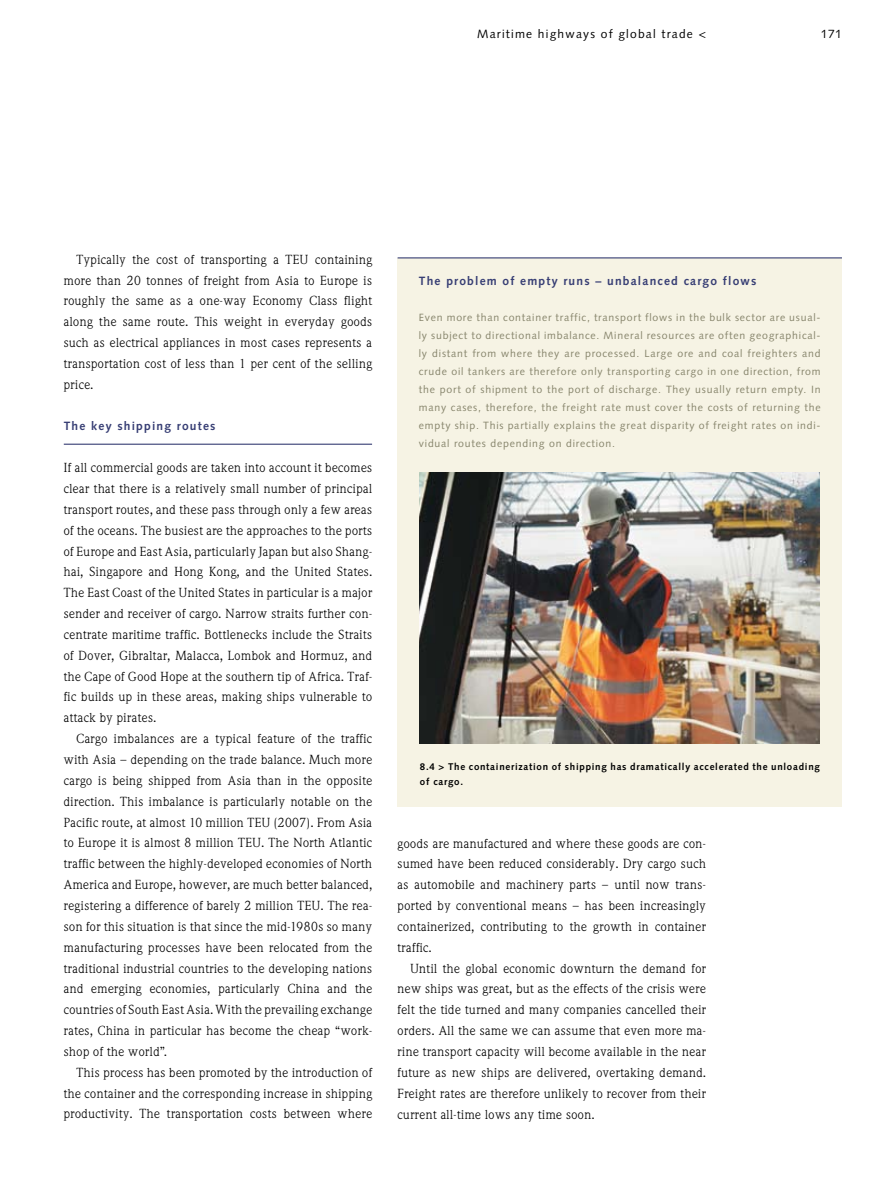
<style>
.page{position:relative;width:893px;height:1191px;background:#fff}
.page>*{position:absolute;margin:0;border:0;box-sizing:border-box;transform-origin:0 0}
.t1{font:13.05px/20.9px "Weidemann BQ";letter-spacing:.04em;color:#000;text-align:justify}
.t2{font:700 12px "Syntax";letter-spacing:.1em;color:#373e74}
.t3{font:12px "Syntax";letter-spacing:.1em;color:#000}
.t4{font:10.5px/18px "Syntax";letter-spacing:.075em;color:#87856c;text-align:justify}
.t5{font:700 9.75px/15.6px "Syntax";letter-spacing:.075em;color:#000}
</style>
<div class="page">
<hr style="left:64px;top:443px;width:308px;height:2px;background:#373e74">
<div style="left:398px;top:258px;width:444px;height:548px;background:#f6f3e4"></div>
<hr style="left:398px;top:257px;width:444px;height:1px;background:#373e74">
<img style="left:420px;top:472px;width:399px;height:271px">
<p class="t3" style="left:477px;top:27px;width:230px">Maritime highways of global trade &lt;</p>
<p class="t3" style="left:821px;top:27px;width:23px">171</p>
<p class="t1" style="left:64px;top:249px;width:310px;text-indent:13px">Typically the cost of transporting a TEU containing more than 20 tonnes of freight from Asia to Europe is roughly the same as a one-way Economy Class flight along the same route. This weight in everyday goods such as electrical appliances in most cases represents a transportation cost of less than 1 per cent of the selling price.</p>
<p class="t2" style="left:64px;top:419px;width:153px">The key shipping routes</p>
<p class="t1" style="left:64px;top:457px;width:310px">If all commercial goods are taken into account it becomes clear that there is a relatively small number of principal transport routes, and these pass through only a few areas of the oceans. The busiest are the approaches to the ports of Europe and East Asia, particularly Japan but also Shang&shy;hai, Singapore and Hong Kong, and the United States.<br>The East Coast of the United States in particular is a major sender and receiver of cargo. Narrow straits further con&shy;centrate maritime traffic. Bottlenecks include the Straits of Dover, Gibraltar, Malacca, Lombok and Hormuz, and the Cape of Good Hope at the southern tip of Africa. Traf&shy;fic builds up in these areas, making ships vulnerable to attack by pirates.</p>
<p class="t1" style="left:64px;top:728px;width:310px;text-indent:13px">Cargo imbalances are a typical feature of the traffic with Asia – depending on the trade balance. Much more cargo is being shipped from Asia than in the opposite direction. This imbalance is particularly notable on the Pacific route, at almost 10 million TEU (2007). From Asia to Europe it is almost 8 million TEU. The North Atlantic traffic between the highly-developed economies of North America and Europe, however, are much better balanced, registering a difference of barely 2 million TEU. The rea&shy;son for this situation is that since the mid-1980s so many manufacturing processes have been relocated from the traditional industrial countries to the developing nations and emerging economies, particularly China and the countries of South East Asia. With the prevailing exchange rates, China in particular has become the cheap “work&shy;shop of the world”.</p>
<p class="t1" style="left:64px;top:1062px;width:310px;text-indent:13px">This process has been promoted by the introduction of the container and the corresponding increase in shipping productivity. The transportation costs between where</p>
<p class="t2" style="left:419px;top:273px;width:339px">The problem of empty runs – unbalanced cargo flows</p>
<p class="t4" style="left:419px;top:308px;width:403px">Even more than container traffic, transport flows in the bulk sector are usual&shy;ly subject to directional imbalance. Mineral resources are often geographical&shy;ly distant from where they are processed. Large ore and coal freighters and crude oil tankers are therefore only transporting cargo in one direction, from the port of shipment to the port of discharge. They usually return empty. In many cases, therefore, the freight rate must cover the costs of returning the empty ship. This partially explains the great disparity of freight rates on indi&shy;vidual routes depending on direction.</p>
<p class="t5" style="left:420px;top:758px;width:401px">8.4 &gt; The containerization of shipping has dramatically accelerated the unloading of cargo.</p>
<p class="t1" style="left:398px;top:833px;width:310px">goods are manufactured and where these goods are con&shy;sumed have been reduced considerably. Dry cargo such as automobile and machinery parts – until now trans&shy;ported by conventional means – has been increasingly containerized, contributing to the growth in container traffic.</p>
<p class="t1" style="left:398px;top:958px;width:310px;text-indent:13px">Until the global economic downturn the demand for new ships was great, but as the effects of the crisis were felt the tide turned and many companies cancelled their orders. All the same we can assume that even more ma&shy;rine transport capacity will become available in the near future as new ships are delivered, overtaking demand.<br>Freight rates are therefore unlikely to recover from their current all-time lows any time soon.</p>
</div>
